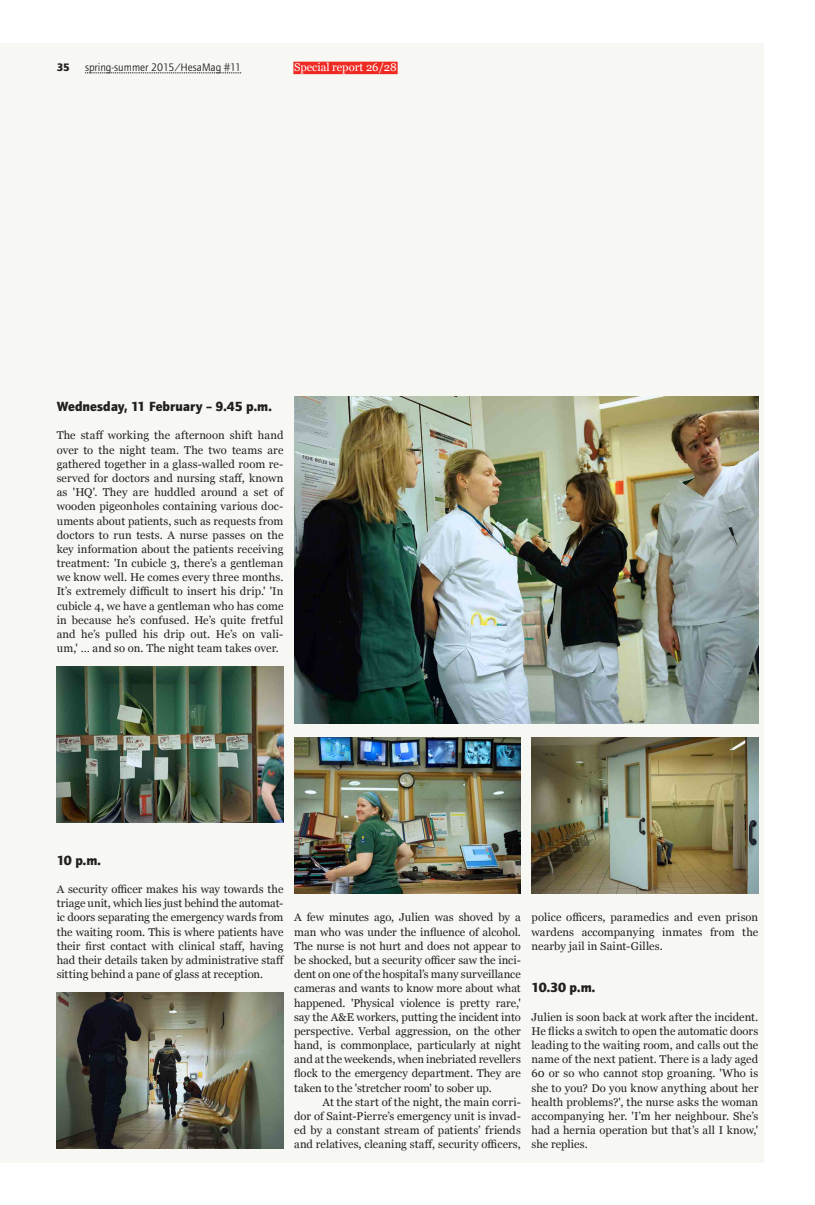
<style>
.page{position:relative;width:815px;height:1205px;background:#fff}
.page>*{position:absolute;margin:0;border:0;box-sizing:border-box;transform-origin:0 0}
.HM___Titre_5_Bold{font:13.75px "etui Foundry Journal bold";letter-spacing:-.005em;color:#231f20}
.HM___Body_G_9__Just{font:11.25px/14.1px "Georgia";letter-spacing:.005em;color:#231f20;text-align:justify}
.t1{font:11.25px "etui Foundry Journal book";color:#231f20}
.HM___Rubrique{font:11.25px "Georgia";color:#fff}
.t2{font:11.25px "etui Foundry Journal bold";color:#231f20}
</style>
<div class="page">
<div style="left:0;top:43px;width:764px;height:1119px;background:#f7f7f3"></div>
<svg style="left:85px;top:73px;width:156px;height:1px"></svg>
<div style="left:293px;top:62px;width:105px;height:12px;background:#ee2a23"></div>
<img style="left:57px;top:992px;width:226px;height:156px">
<img style="left:294px;top:737px;width:227px;height:156px">
<img style="left:531px;top:737px;width:227px;height:156px">
<img style="left:57px;top:666px;width:226px;height:156px">
<img style="left:294px;top:397px;width:464px;height:326px">
<p class="t2" style="left:57px;top:60px;width:15px">35</p>
<p class="t1" style="left:85px;top:61px;width:158px">spring-summer 2015/HesaMag #11</p>
<p class="HM___Rubrique" style="left:294px;top:59px;width:104px">Special report 26/28</p>
<p class="HM___Titre_5_Bold" style="left:57px;top:398px;width:217px">Wednesday, 11 February – 9.45 p.m.</p>
<p class="HM___Body_G_9__Just" style="left:57px;top:428px;width:228px">The staff working the afternoon shift hand over to the night team. The two teams are gathered together in a glass-walled room re&shy;served for doctors and nursing staff, known as 'HQ'. They are huddled around a set of wooden pigeonholes containing various doc&shy;uments about patients, such as requests from doctors to run tests. A nurse passes on the key information about the patients receiving treatment: 'In cubicle 3, there’s a gentleman we know well. He comes every three months.<br>It’s extremely difficult to insert his drip.' 'In cubicle 4, we have a gentleman who has come in because he’s confused. He’s quite fretful and he’s pulled his drip out. He’s on vali&shy;um,' … and so on. The night team takes over.</p>
<p class="HM___Titre_5_Bold" style="left:57px;top:852px;width:46px">10 p.m.</p>
<p class="HM___Body_G_9__Just" style="left:57px;top:882px;width:229px">A security officer makes his way towards the triage unit, which lies just behind the automat&shy;ic doors separating the emergency wards from the waiting room. This is where patients have their first contact with clinical staff, having had their details taken by administrative staff sitting behind a pane of glass at reception.</p>
<p class="HM___Body_G_9__Just" style="left:294px;top:910px;width:228px">A few minutes ago, Julien was shoved by a man who was under the influence of alcohol.<br>The nurse is not hurt and does not appear to be shocked, but a security officer saw the inci&shy;dent on one of the hospital’s many surveillance cameras and wants to know more about what happened. 'Physical violence is pretty rare,' say the A&amp;E workers, putting the incident into perspective. Verbal aggression, on the other hand, is commonplace, particularly at night and at the weekends, when inebriated revellers flock to the emergency department. They are taken to the 'stretcher room' to sober up.</p>
<p class="HM___Body_G_9__Just" style="left:294px;top:1094px;width:228px;text-indent:28px">At the start of the night, the main corri&shy;dor of Saint-Pierre’s emergency unit is invad&shy;ed by a constant stream of patients’ friends and relatives, cleaning staff, security officers,</p>
<p class="HM___Body_G_9__Just" style="left:531px;top:910px;width:228px">police officers, paramedics and even prison wardens accompanying inmates from the nearby jail in Saint-Gilles.</p>
<p class="HM___Titre_5_Bold" style="left:531px;top:979px;width:65px">10.30 p.m.</p>
<p class="HM___Body_G_9__Just" style="left:531px;top:1009px;width:228px">Julien is soon back at work after the incident.<br>He flicks a switch to open the automatic doors leading to the waiting room, and calls out the name of the next patient. There is a lady aged 60 or so who cannot stop groaning. 'Who is she to you? Do you know anything about her health problems?', the nurse asks the woman accompanying her. 'I’m her neighbour. She’s had a hernia operation but that’s all I know,' she replies.</p>
</div>
